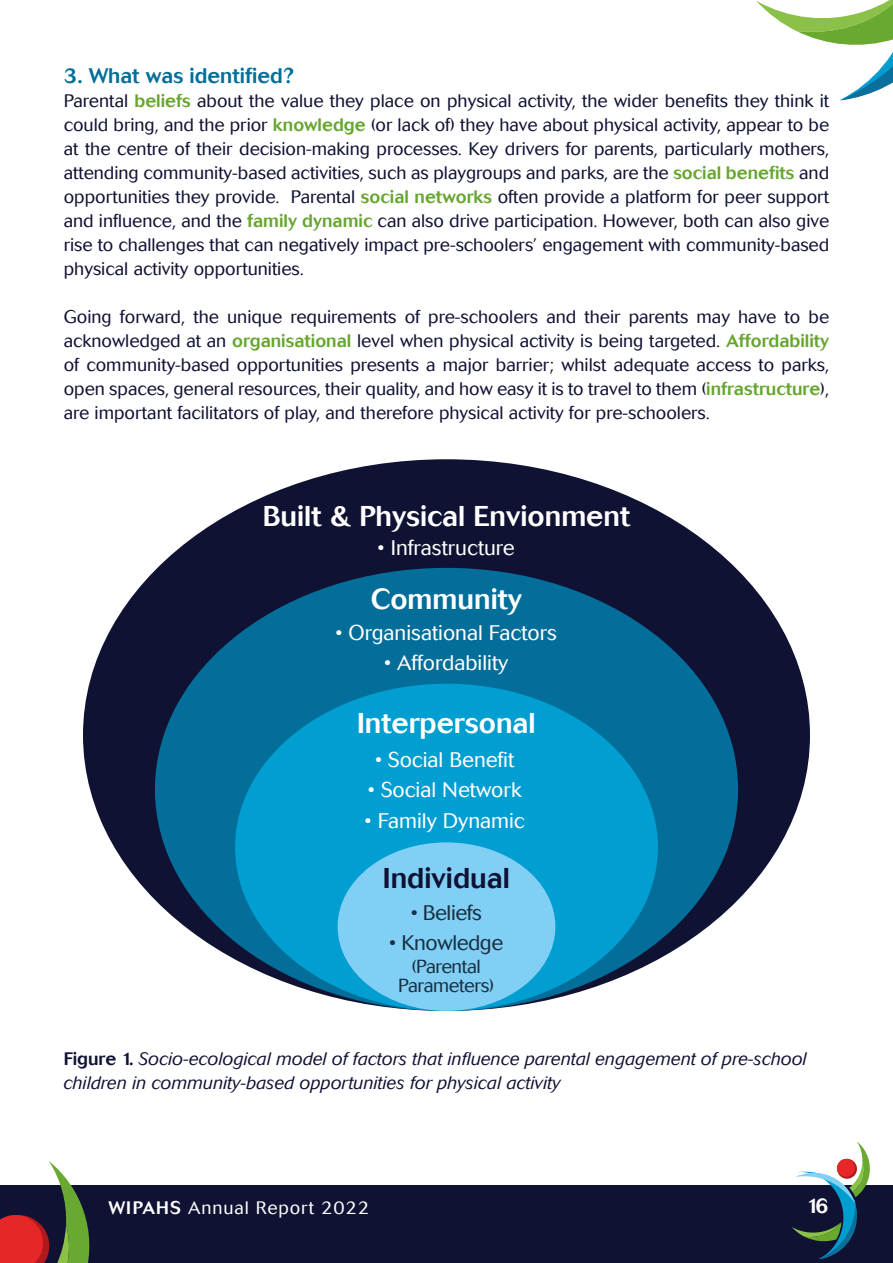
<style>
.page{position:relative;width:893px;height:1263px;background:#fff}
.page>*{position:absolute;margin:0;border:0;box-sizing:border-box;transform-origin:0 0}
.t1{font:500 28.5px "Cosmos";color:#fff}
.t2{font:500 28.5px "Cosmos";color:#0f1233}
.t3{font:300 21px "Cosmos";color:#fff}
.t4{font:500 21px "Cosmos";color:#036e99}
.t5{font:300 21px "Cosmos";letter-spacing:-.02em;color:#173042}
.t6{font:500 21px "Cosmos";color:#fff}
.t7{font:300 18.9px "Cosmos";letter-spacing:-.02em;color:#173042}
.t8{font:300 18px/24px "Cosmos";color:#0f1233;text-align:justify}
.t9{font:italic 300 18px/24px "Cosmos";color:#0f1233}
.t10{font:300 18px "Cosmos";letter-spacing:.05em;color:#fff}
.s1{font-weight:500;color:#66a62e}
.s2{font-weight:500;font-style:normal}
.s3{font-weight:500}
</style>
<div class="page">
<div style="left:0;top:1185px;width:892px;height:78px;background:#0f1233"></div>
<svg style="left:756px;top:0;width:137px;height:100px"></svg>
<svg style="left:0;top:1161px;width:90px;height:102px"></svg>
<svg style="left:792px;top:1141px;width:101px;height:122px"></svg>
<div style="left:83px;top:459px;width:727px;height:552px;background:#0f1233;border-radius:50%"></div>
<div style="left:155px;top:568px;width:583px;height:443px;background:#036e99;border-radius:50%"></div>
<div style="left:235px;top:684px;width:423px;height:327px;background:#009ed1;border-radius:50%"></div>
<div style="left:338px;top:842px;width:217px;height:169px;background:#82cff5;border-radius:50%"></div>
<p class="t4" style="left:64px;top:64px;width:232px">3. What was identified?</p>
<p class="t8" style="left:64px;top:89px;width:767px">Parental <span class="s1">beliefs</span> about the value they place on physical activity, the wider benefits they think it could bring, and the prior <span class="s1">knowledge</span> (or lack of) they have about physical activity, appear to be at the centre of their decision-making processes. Key drivers for parents, particularly mothers, attending community-based activities, such as playgroups and parks, are the <span class="s1">social benefits</span> and opportunities they provide. Parental <span class="s1">social networks</span> often provide a platform for peer support and influence, and the <span class="s1">family dynamic</span> can also drive participation. However, both can also give rise to challenges that can negatively impact pre-schoolers’ engagement with community-based physical activity opportunities.</p>
<p class="t8" style="left:64px;top:305px;width:767px">Going forward, the unique requirements of pre-schoolers and their parents may have to be acknowledged at an <span class="s1">organisational</span> level when physical activity is being targeted. <span class="s1">Affordability </span>of community-based opportunities presents a major barrier; whilst adequate access to parks, open spaces, general resources, their quality, and how easy it is to travel to them (<span class="s1">infrastructure</span>), are important facilitators of play, and therefore physical activity for pre-schoolers.</p>
<p class="t1" style="left:263px;top:499px;width:369px">Built &amp; Physical Envionment</p>
<p class="t3" style="left:378px;top:536px;width:139px">• Infrastructure</p>
<p class="t1" style="left:371px;top:583px;width:153px">Community</p>
<p class="t3" style="left:335px;top:621px;width:223px">• Organisational Factors</p>
<p class="t3" style="left:384px;top:651px;width:126px">• Affordability</p>
<p class="t1" style="left:357px;top:706px;width:180px">Interpersonal</p>
<p class="t3" style="left:375px;top:748px;width:141px">• Social Benefit</p>
<p class="t3" style="left:368px;top:778px;width:155px">• Social Network</p>
<p class="t3" style="left:365px;top:808px;width:162px">• Family Dynamic</p>
<p class="t2" style="left:383px;top:862px;width:129px">Individual</p>
<p class="t5" style="left:411px;top:901px;width:72px">• Beliefs</p>
<p class="t5" style="left:389px;top:931px;width:115px">• Knowledge</p>
<p class="t7" style="left:411px;top:956px;width:71px">(Parental</p>
<p class="t7" style="left:398px;top:975px;width:97px">Parameters)</p>
<p class="t9" style="left:64px;top:1047px;width:745px"><span class="s2">Figure 1.</span> Socio-ecological model of factors that influence parental engagement of pre-school children in community-based opportunities for physical activity</p>
<p class="t10" style="left:108px;top:1197px;width:262px"><span class="s3">WIPAHS</span> Annual Report 2022</p>
<p class="t6" style="left:806px;top:1194px;width:24px">16</p>
</div>
